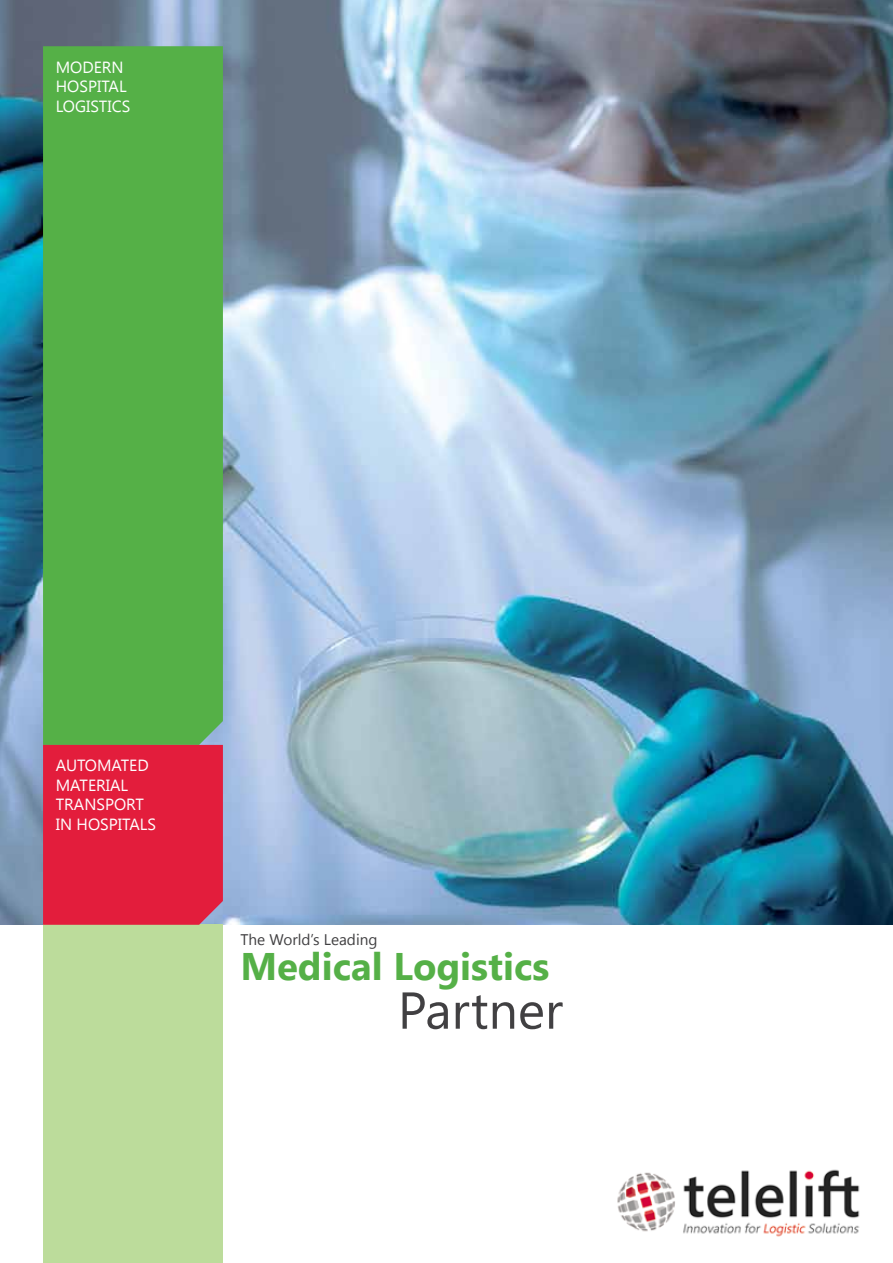
<style>
.page{position:relative;width:893px;height:1263px;background:#fff}
.page>*{position:absolute;margin:0;border:0;box-sizing:border-box;transform-origin:0 0}
.t1{font:51.75px "Segoe UI";color:#414042}
.t2{font:700 38.4px "Segoe UI";color:#55b047}
.t3{font:16.2px/19.4px "Segoe UI";color:#fff}
.t4{font:15.3px "Segoe UI";color:#414042}
</style>
<div class="page">
<img style="left:0;top:0;width:893px;height:925px">
<div style="left:43px;top:46px;width:180px;height:699px;background:#55b047"></div>
<div style="left:43px;top:925px;width:180px;height:338px;background:#bcdc9b"></div>
<div style="left:43px;top:745px;width:180px;height:180px;background:#e31d3c"></div>
<img style="left:617px;top:1169px;width:243px;height:68px">
<p class="t3" style="left:56px;top:57px;width:76px">MODERN<br>HOSPITAL<br>LOGISTICS</p>
<p class="t3" style="left:56px;top:755px;width:102px">AUTOMATED<br>MATERIAL<br>TRANSPORT<br>IN HOSPITALS</p>
<p class="t4" style="left:240px;top:928px;width:139px">The World’s Leading</p>
<h2 class="t2" style="left:240px;top:939px;width:310px">Medical Logistics</h2>
<h1 class="t1" style="left:398px;top:974px;width:167px">Partner</h1>
</div>
